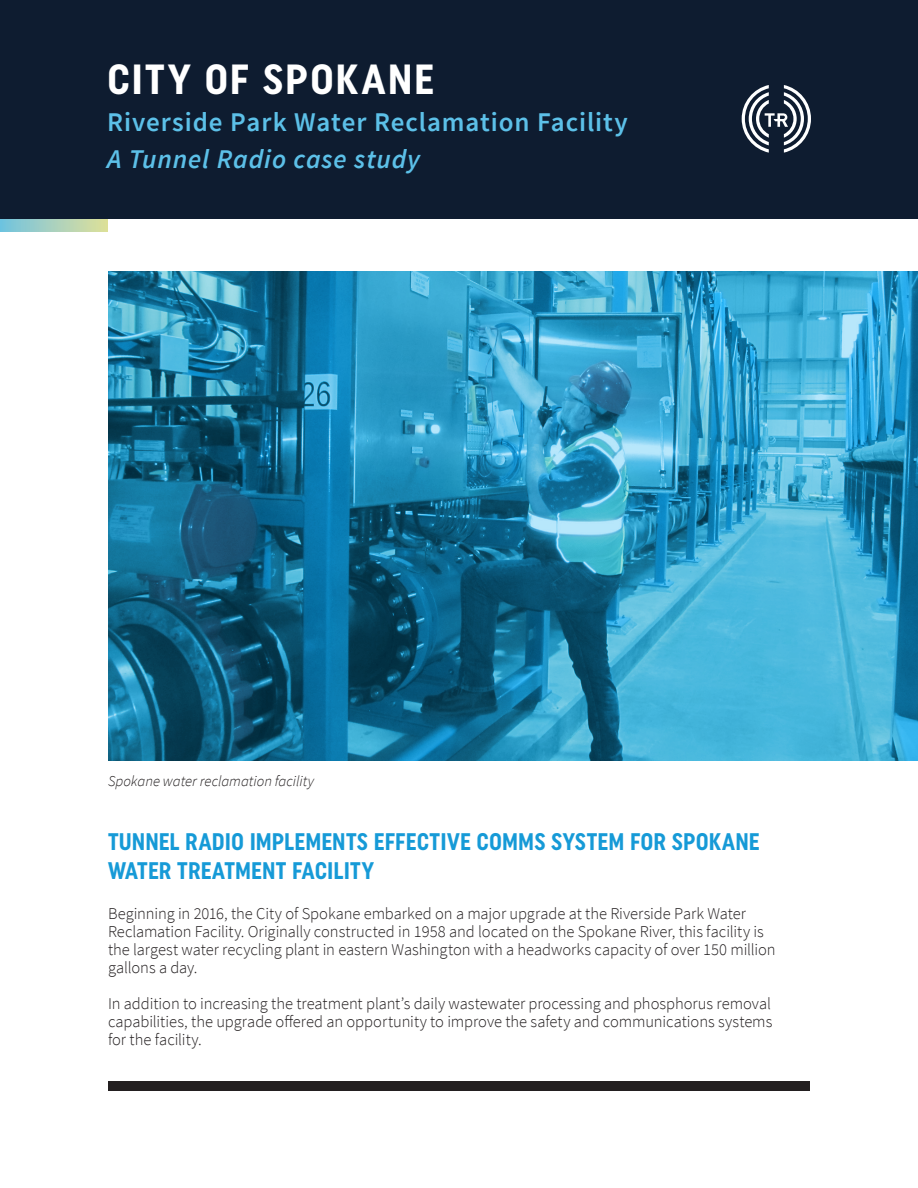
<style>
.page{position:relative;width:918px;height:1188px;background:#fff}
.page>*{position:absolute;margin:0;border:0;box-sizing:border-box;transform-origin:0 0}
.t1{font:700 42.15px "Uniform Condensed";letter-spacing:.045em;color:#fff}
.t2{font:600 27px "Source Sans Pro";letter-spacing:.035em;color:#5cc0e8}
.t3{font:italic 600 27px "Source Sans Pro";letter-spacing:.035em;color:#5cc0e8}
.t4{font:700 24px/28.8px "Uniform Condensed";letter-spacing:.005em;color:#169ad7;scale:.95 1}
.t5{font:300 16.5px/18px "Source Sans Pro";letter-spacing:-.005em;color:#231f20}
.t6{font:italic 300 15px "Source Sans Pro";letter-spacing:-.005em;color:#231f20}
</style>
<div class="page">
<svg style="left:108px;top:271px;width:810px;height:489px;background:#2989b0"></svg>
<svg style="left:0;top:219px;width:108px;height:12px"></svg>
<div style="left:0;top:0;width:918px;height:219px;background:#0e1c30"></div>
<svg style="left:742px;top:85px;width:69px;height:68px"></svg>
<div style="left:108px;top:1082px;width:702px;height:9px;background:#231f20"></div>
<h1 class="t1" style="left:107px;top:54px;width:328px">CITY OF SPOKANE</h1>
<h2 class="t2" style="left:107px;top:104px;width:522px">Riverside Park Water Reclamation Facility</h2>
<h2 class="t3" style="left:107px;top:141px;width:314px">A Tunnel Radio case study</h2>
<p class="t6" style="left:108px;top:772px;width:207px">Spokane water reclamation facility</p>
<h3 class="t4" style="left:108px;top:827px;width:687px">TUNNEL RADIO IMPLEMENTS EFFECTIVE COMMS SYSTEM FOR SPOKANE<br>WATER TREATMENT FACILITY</h3>
<p class="t5" style="left:108px;top:904px;width:669px">Beginning in 2016, the City of Spokane embarked on a major upgrade at the Riverside Park Water Reclamation Facility. Originally constructed in 1958 and located on the Spokane River, this facility is the largest water recycling plant in eastern Washington with a headworks capacity of over 150 million gallons a day.</p>
<p class="t5" style="left:108px;top:994px;width:666px;text-align:justify">In addition to increasing the treatment plant’s daily wastewater processing and phosphorus removal capabilities, the upgrade offered an opportunity to improve the safety and communications systems for the facility.</p>
</div>
